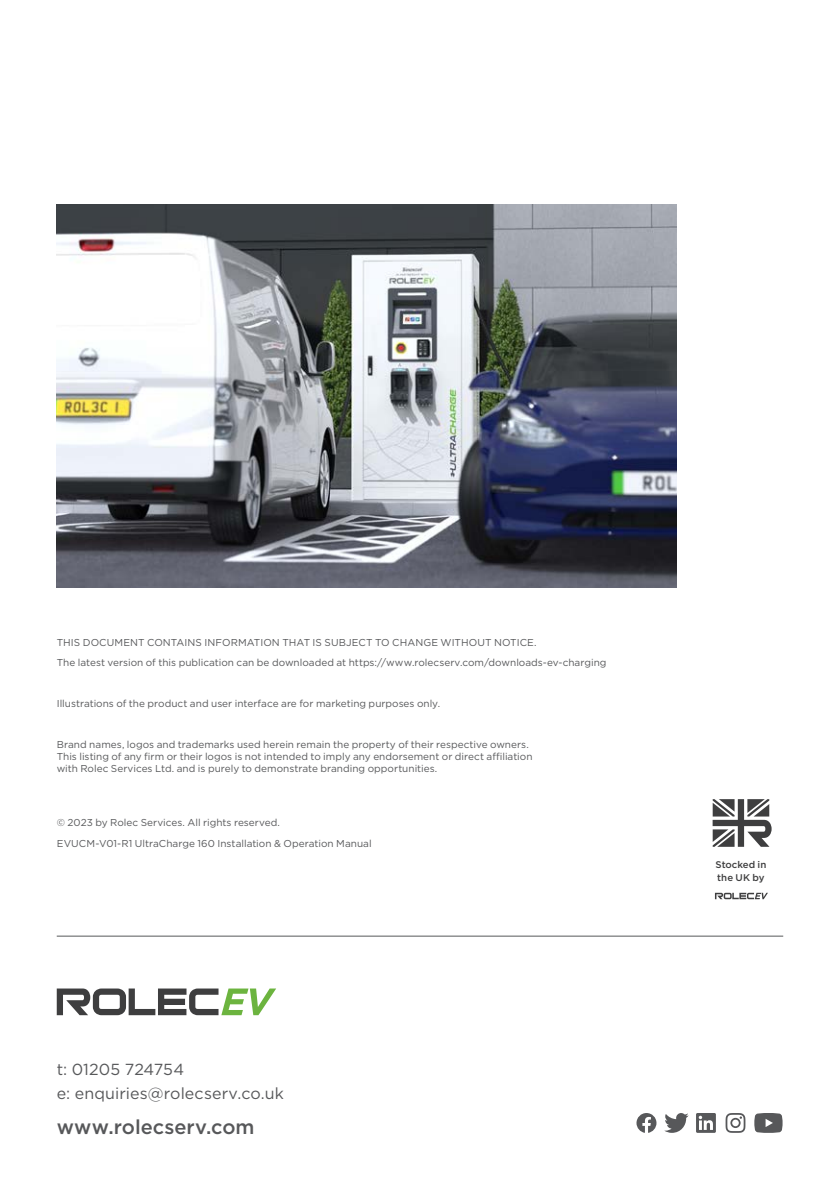
<style>
.page{position:relative;width:840px;height:1191px;background:#fff}
.page>*{position:absolute;margin:0;border:0;box-sizing:border-box;transform-origin:0 0}
.footer_website{font:500 20px "Gotham";color:#57585a}
.footer_contact_details{font:16px "Gotham";letter-spacing:.005em;color:#57585a}
._10__Disclaimer{font:10px/12px "Gotham";color:#57585a}
.t1{font:500 9.6px/13.4px "Gotham";color:#3e3e3f}
</style>
<div class="page">
<img style="left:57px;top:204px;width:618px;height:383px">
<svg style="left:57px;top:988px;width:219px;height:27px"></svg>
<hr style="left:57px;top:935px;width:725px;height:1px;background:#57585a">
<svg style="left:664px;top:1113px;width:24px;height:19px"></svg>
<svg style="left:696px;top:1113px;width:19px;height:19px"></svg>
<svg style="left:636px;top:1113px;width:20px;height:19px"></svg>
<svg style="left:725px;top:1113px;width:20px;height:19px"></svg>
<svg style="left:754px;top:1113px;width:28px;height:19px"></svg>
<svg style="left:712px;top:799px;width:59px;height:48px"></svg>
<svg style="left:715px;top:892px;width:52px;height:7px"></svg>
<p class="_10__Disclaimer" style="left:57px;top:636px;width:481px">THIS DOCUMENT CONTAINS INFORMATION THAT IS SUBJECT TO CHANGE WITHOUT NOTICE.</p>
<p class="_10__Disclaimer" style="left:57px;top:656px;width:551px">The latest version of this publication can be downloaded at https://www.rolecserv.com/downloads-ev-charging</p>
<p class="_10__Disclaimer" style="left:57px;top:697px;width:385px">Illustrations of the product and user interface are for marketing purposes only.</p>
<p class="_10__Disclaimer" style="left:57px;top:738px;width:477px">Brand names, logos and trademarks used herein remain the property of their respective owners.<br>This listing of any firm or their logos is not intended to imply any endorsement or direct affiliation with Rolec Services Ltd. and is purely to demonstrate branding opportunities.</p>
<p class="_10__Disclaimer" style="left:57px;top:816px;width:225px">© 2023 by Rolec Services. All rights reserved.</p>
<p class="_10__Disclaimer" style="left:57px;top:837px;width:316px">EVUCM-V01-R1 UltraCharge 160 Installation &amp; Operation Manual</p>
<p class="footer_contact_details" style="left:57px;top:1059px;width:129px">t: 01205 724754</p>
<p class="footer_contact_details" style="left:57px;top:1083px;width:228px">e: enquiries@rolecserv.co.uk</p>
<p class="footer_website" style="left:57px;top:1114px;width:199px">www.rolecserv.com</p>
<p class="t1" style="left:715px;top:857px;width:52px">Stocked in the UK by</p>
</div>
